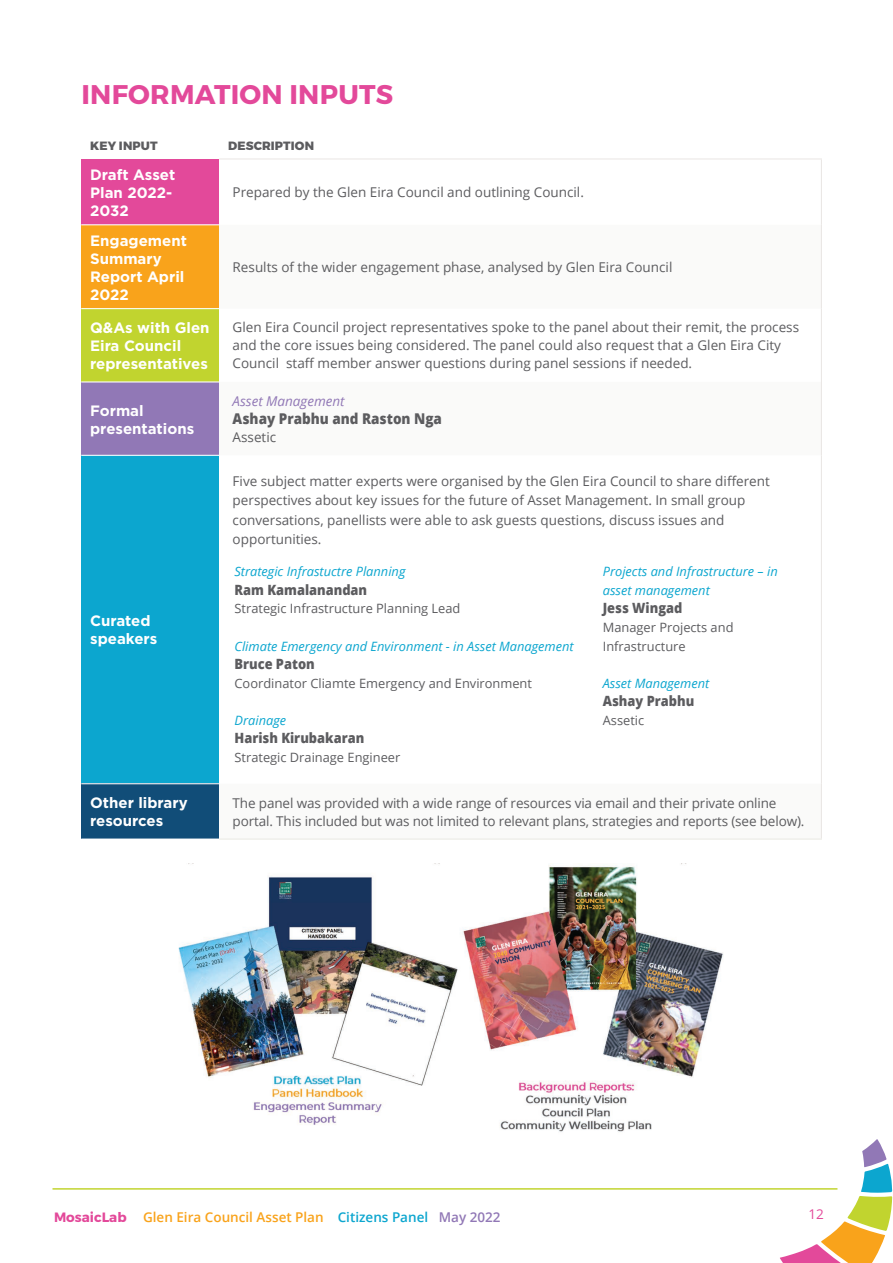
<style>
.page{position:relative;width:893px;height:1263px;background:#fff}
.page>*{position:absolute;margin:0;border:0;box-sizing:border-box;transform-origin:0 0}
.t1{font:700 27px "Montserrat";letter-spacing:.01em;color:#e3499a}
.t2{font:700 15px/18px "Gotham";color:#fff}
.t3{font:800 14.85px "Open Sans";color:#5c5c5f;scale:.91 1}
.t4{font:800 14.1px "Open Sans";color:#5c5c5f;scale:.91 1}
.t5{font:13.5px/18px "Open Sans";color:#5c5c5f}
.t6{font:600 13.5px "Open Sans";color:#f9a31b}
.t7{font:italic 13.5px "Open Sans";color:#9178b6}
.t8{font:13.5px "Open Sans";color:#e3499a}
.t9{font:italic 12.9px/18.6px "Open Sans";color:#0ca6cf}
.t10{font:12.9px/18.6px "Open Sans";color:#5c5c5f}
.t11{font:800 12px "Montserrat";letter-spacing:.01em;color:#5c5c5f}
.s1{font-family:"Montserrat";font-weight:700;color:#e3499a}
.s2{color:#0ca6cf}
.s3{color:#9178b6}
</style>
<div class="page">
<svg style="left:780px;top:1139px;width:112px;height:124px"></svg>
<hr style="left:52px;top:1188px;width:785px;height:1px;background:#c1d42f">
<div style="left:81px;top:159px;width:138px;height:66px;background:#e3499a"></div>
<div style="left:81px;top:225px;width:138px;height:84px;background:#f9a31b"></div>
<div style="left:81px;top:309px;width:138px;height:73px;background:#c1d42f"></div>
<div style="left:81px;top:382px;width:138px;height:73px;background:#9178b6"></div>
<div style="left:81px;top:455px;width:138px;height:329px;background:#0ca6cf"></div>
<div style="left:81px;top:784px;width:138px;height:55px;background:#114d78"></div>
<hr style="left:81px;top:224px;width:138px;height:1px;background:#fff">
<hr style="left:81px;top:308px;width:138px;height:1px;background:#fff">
<hr style="left:81px;top:381px;width:138px;height:1px;background:#fff">
<hr style="left:81px;top:455px;width:138px;height:1px;background:#fff">
<hr style="left:81px;top:783px;width:138px;height:1px;background:#fff">
<hr style="left:81px;top:838px;width:138px;height:2px;background:#fff">
<hr style="left:821px;top:159px;width:1px;height:66px;background:#eae7e5">
<hr style="left:821px;top:225px;width:1px;height:84px;background:#eae7e5">
<hr style="left:821px;top:309px;width:1px;height:73px;background:#eae7e5">
<hr style="left:821px;top:382px;width:1px;height:73px;background:#eae7e5">
<hr style="left:821px;top:455px;width:1px;height:329px;background:#eae7e5">
<hr style="left:821px;top:784px;width:1px;height:54px;background:#eae7e5">
<hr style="left:219px;top:838px;width:603px;height:2px;background:#eaeae4">
<hr style="left:219px;top:158px;width:603px;height:1px;background:#eae7e5">
<img style="left:178px;top:864px;width:546px;height:268px">
<h1 class="t1" style="left:81px;top:77px;width:312px">INFORMATION INPUTS</h1>
<p class="t11" style="left:90px;top:138px;width:69px">KEY INPUT</p>
<p class="t11" style="left:228px;top:138px;width:87px">DESCRIPTION</p>
<p class="t2" style="left:90px;top:165px;width:87px">Draft Asset<br>Plan 2022-<br>2032</p>
<p class="t5" style="left:233px;top:183px;width:351px">Prepared by the Glen Eira Council and outlining Council.</p>
<p class="t2" style="left:90px;top:231px;width:98px">Engagement<br>Summary<br>Report April<br>2022</p>
<p class="t5" style="left:233px;top:258px;width:441px">Results of the wider engagement phase, analysed by Glen Eira Council</p>
<p class="t2" style="left:90px;top:319px;width:121px">Q&amp;As with Glen<br>Eira Council representatives</p>
<p class="t5" style="left:233px;top:318px;width:568px">Glen Eira Council project representatives spoke to the panel about their remit, the process and the core issues being considered. The panel could also request that a Glen Eira City<br>Council staff member answer questions during panel sessions if needed.</p>
<p class="t2" style="left:90px;top:401px;width:106px">Formal presentations</p>
<p class="t7" style="left:233px;top:392px;width:113px">Asset Management</p>
<p class="t3" style="left:233px;top:407px;width:232px">Ashay Prabhu and Raston Nga</p>
<p class="t5" style="left:233px;top:428px;width:45px">Assetic</p>
<p class="t2" style="left:90px;top:612px;width:69px">Curated speakers</p>
<p class="t5" style="left:233px;top:471px;width:539px;line-height:19.5px">Five subject matter experts were organised by the Glen Eira Council to share different perspectives about key issues for the future of Asset Management. In small group conversations, panellists were able to ask guests questions, discuss issues and opportunities.</p>
<p class="t9" style="left:235px;top:562px;width:172px">Strategic Infrastuctre Planning</p>
<p class="t4" style="left:235px;top:579px;width:147px">Ram Kamalanandan</p>
<p class="t10" style="left:235px;top:599px;width:227px">Strategic Infrastructure Planning Lead</p>
<p class="t9" style="left:235px;top:636px;width:341px">Climate Emergency and Environment - in Asset Management</p>
<p class="t4" style="left:235px;top:653px;width:90px">Bruce Paton</p>
<p class="t10" style="left:235px;top:673px;width:299px">Coordinator Cliamte Emergency and Environment</p>
<p class="t9" style="left:235px;top:710px;width:53px">Drainage</p>
<p class="t4" style="left:235px;top:727px;width:144px">Harish Kirubakaran</p>
<p class="t10" style="left:235px;top:747px;width:167px">Strategic Drainage Engineer</p>
<p class="t9" style="left:603px;top:562px;width:176px">Projects and Infrastructure – in asset management</p>
<p class="t4" style="left:603px;top:598px;width:89px">Jess Wingad</p>
<p class="t10" style="left:603px;top:618px;width:132px">Manager Projects and<br>Infrastructure</p>
<p class="t9" style="left:603px;top:673px;width:108px">Asset Management</p>
<p class="t4" style="left:603px;top:690px;width:102px">Ashay Prabhu</p>
<p class="t10" style="left:603px;top:710px;width:43px">Assetic</p>
<p class="t2" style="left:90px;top:794px;width:99px">Other library resources</p>
<p class="t5" style="left:233px;top:793px;width:571px">The panel was provided with a wide range of resources via email and their private online portal. This included but was not limited to relevant plans, strategies and reports (see below).</p>
<p class="t6" style="left:54px;top:1207px;width:448px"><span class="s1">MosaicLab</span> Glen Eira Council Asset Plan <span class="s2">Citizens Panel</span> <span class="s3">May 2022</span></p>
<p class="t8" style="left:808px;top:1204px;width:17px">12</p>
</div>
